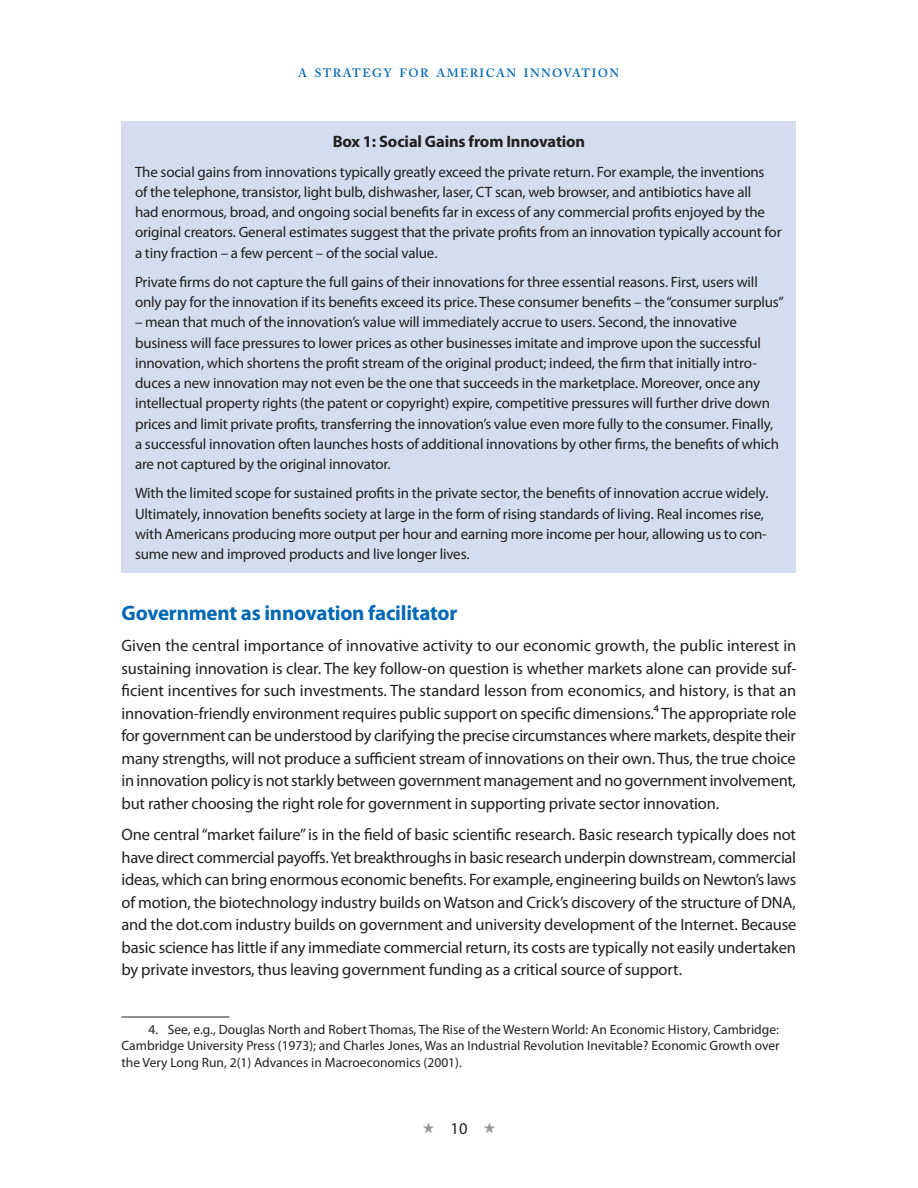
<style>
.page{position:relative;width:918px;height:1188px;background:#fff}
.page>*{position:absolute;margin:0;border:0;box-sizing:border-box;transform-origin:0 0}
.Head_Level_2{font:700 21px "Myriad Pro";letter-spacing:-.01em;color:#0168b3}
.Text{font:16.5px/22.5px "Myriad Pro";letter-spacing:-.01em;color:#231f20;text-align:justify}
.t1{font:700 16.5px "Myriad Pro";letter-spacing:-.01em;color:#231f20}
.t2{font:15px/20.2px "Myriad Pro";letter-spacing:-.01em;color:#231f20}
.Footnote{font:13.5px/16.5px "Myriad Pro";color:#231f20;text-align:justify}
.t3{font:600 12px "Adobe Caslon Pro";letter-spacing:.12em;color:#0168b3}
.s1{color:#939598}
</style>
<div class="page">
<hr style="left:122px;top:1017px;width:108px;height:1px;background:#231f20">
<div style="left:122px;top:122px;width:674px;height:451px;background:#d3ddef"></div>
<p class="t3" style="left:298px;top:65px;width:323px">A STRATEGY FOR AMERICAN INNOVATION</p>
<p class="t1" style="left:333px;top:131px;width:254px">Box 1: Social Gains from Innovation</p>
<p class="t2" style="left:135px;top:161px;width:648px">The social gains from innovations typically greatly exceed the private return. For example, the inventions<br>of the telephone, transistor, light bulb, dishwasher, laser, CT scan, web browser, and antibiotics have all<br>had enormous, broad, and ongoing social benefits far in excess of any commercial profits enjoyed by the original creators. General estimates suggest that the private profits from an innovation typically account for a tiny fraction – a few percent – of the social value.</p>
<p class="t2" style="left:135px;top:271px;width:650px">Private firms do not capture the full gains of their innovations for three essential reasons. First, users will only pay for the innovation if its benefits exceed its price. These consumer benefits – the “consumer surplus”</p>
<p class="t2" style="left:135px;top:312px;width:646px">– mean that much of the innovation’s value will immediately accrue to users. Second, the innovative business will face pressures to lower prices as other businesses imitate and improve upon the successful innovation, which shortens the profit stream of the original product; indeed, the firm that initially intro&shy;duces a new innovation may not even be the one that succeeds in the marketplace. Moreover, once any intellectual property rights (the patent or copyright) expire, competitive pressures will further drive down prices and limit private profits, transferring the innovation’s value even more fully to the consumer. Finally, a successful innovation often launches hosts of additional innovations by other firms, the benefits of which are not captured by the original innovator.</p>
<p class="t2" style="left:135px;top:483px;width:634px">With the limited scope for sustained profits in the private sector, the benefits of innovation accrue widely.<br>Ultimately, innovation benefits society at large in the form of rising standards of living. Real incomes rise, with Americans producing more output per hour and earning more income per hour, allowing us to con&shy;sume new and improved products and live longer lives.</p>
<p class="Head_Level_2" style="left:122px;top:599px;width:337px">Government as innovation facilitator</p>
<p class="Text" style="left:122px;top:634px;width:677px">Given the central importance of innovative activity to our economic growth, the public interest in sustaining innovation is clear. The key follow-on question is whether markets alone can provide suf&shy;ficient incentives for such investments. The standard lesson from economics, and history, is that an innovation-friendly environment requires public support on specific dimensions.4 The appropriate role for government can be understood by clarifying the precise circumstances where markets, despite their many strengths, will not produce a sufficient stream of innovations on their own. Thus, the true choice in innovation policy is not starkly between government management and no government involvement, but rather choosing the right role for government in supporting private sector innovation.</p>
<p class="Text" style="left:122px;top:823px;width:676px">One central “market failure” is in the field of basic scientific research. Basic research typically does not have direct commercial payoffs. Yet breakthroughs in basic research underpin downstream, commercial ideas, which can bring enormous economic benefits. For example, engineering builds on Newton’s laws of motion, the biotechnology industry builds on Watson and Crick’s discovery of the structure of DNA, and the dot.com industry builds on government and university development of the Internet. Because basic science has little if any immediate commercial return, its costs are typically not easily undertaken by private investors, thus leaving government funding as a critical source of support.</p>
<p class="Footnote" style="left:122px;top:1021px;width:660px;text-indent:27px">4. See, e.g., Douglas North and Robert Thomas, The Rise of the Western World: An Economic History, Cambridge:<br>Cambridge University Press (1973); and Charles Jones, Was an Industrial Revolution Inevitable? Economic Growth over the Very Long Run, 2(1) Advances in Macroeconomics (2001).</p>
<p class="Text" style="left:422px;top:1117px;width:75px"><span class="s1">★</span>10<span class="s1">★</span></p>
</div>
